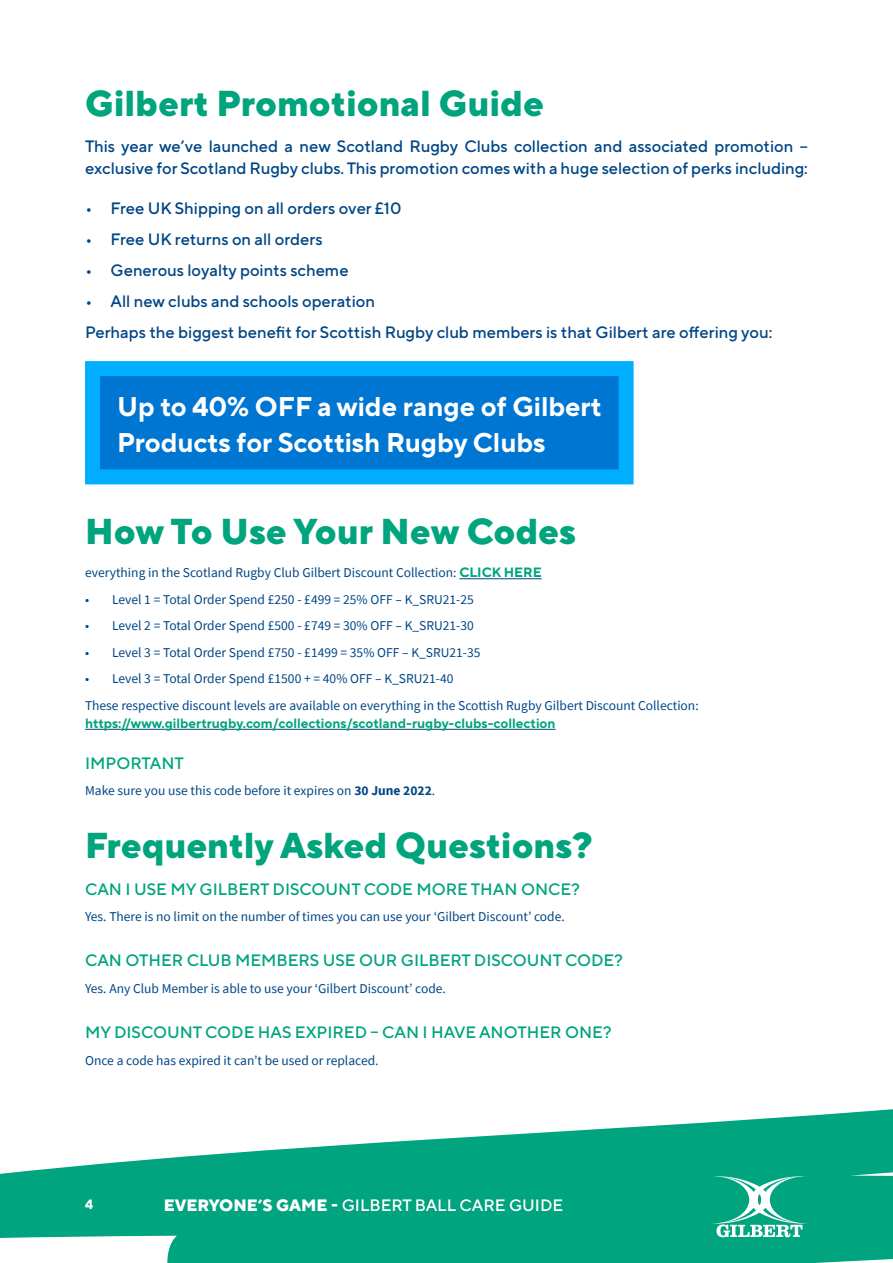
<style>
.page{position:relative;width:893px;height:1263px;background:#fff}
.page>*{position:absolute;margin:0;border:0;box-sizing:border-box;transform-origin:0 0}
.Paragraph_Style{font:800 36px "TT Norms Pro";color:#00a47d}
.Paragraph_Style-2{font:700 27px/36px "TT Norms Pro";color:#fff}
.Paragraph_Style-3{font:500 16.5px/22.5px "TT Norms Pro";color:#004685}
.Paragraph_Style-4{font:500 16.5px "TT Norms Pro";color:#00a47d}
.t1{font:500 16.5px "TT Norms Pro";color:#fff}
.Paragraph_Style-5{font:13.5px/18px "Source Sans Pro";color:#004685}
.t2{font:700 13.5px "TT Norms Pro";color:#fff}
.s1{font-family:"TT Norms Pro";font-weight:700;color:#00a47d}
.s2{font-weight:700}
.s3{font-weight:800}
</style>
<div class="page">
<div style="left:93px;top:369px;width:533px;height:108px;background:#0076d3"></div>
<div style="left:85px;top:361px;width:549px;height:123px;border:15px solid #00aeff"></div>
<hr style="left:459px;top:578px;width:83px;height:1px;background:#004685">
<hr style="left:85px;top:729px;width:471px;height:1px;background:#004685">
<svg style="left:0;top:1109px;width:893px;height:154px;fill:#00a47e"></svg>
<svg style="left:711px;top:1176px;width:97px;height:61px"></svg>
<p class="Paragraph_Style" style="left:85px;top:76px;width:460px">Gilbert Promotional Guide</p>
<p class="Paragraph_Style-3" style="left:85px;top:133px;width:724px">This year we’ve launched a new Scotland Rugby Clubs collection and associated promotion – exclusive for Scotland Rugby clubs. This promotion comes with a huge selection of perks including:</p>
<p class="Paragraph_Style-3" style="left:85px;top:195px;width:318px">• Free UK Shipping on all orders over £10</p>
<p class="Paragraph_Style-3" style="left:85px;top:226px;width:239px">• Free UK returns on all orders</p>
<p class="Paragraph_Style-3" style="left:85px;top:257px;width:265px">• Generous loyalty points scheme</p>
<p class="Paragraph_Style-3" style="left:85px;top:288px;width:291px">• All new clubs and schools operation</p>
<p class="Paragraph_Style-3" style="left:85px;top:319px;width:689px">Perhaps the biggest benefit for Scottish Rugby club members is that Gilbert are offering you:</p>
<p class="Paragraph_Style-2" style="left:117px;top:387px;width:486px">Up to 40% OFF a wide range of Gilbert<br>Products for Scottish Rugby Clubs</p>
<p class="Paragraph_Style" style="left:85px;top:504px;width:492px">How To Use Your New Codes</p>
<p class="Paragraph_Style-5" style="left:85px;top:564px;width:458px">everything in the Scotland Rugby Club Gilbert Discount Collection: <span class="s1">CLICK HERE</span></p>
<p class="Paragraph_Style-5" style="left:85px;top:590px;width:390px">• Level 1 = Total Order Spend £250 - £499 = 25% OFF – K_SRU21-25</p>
<p class="Paragraph_Style-5" style="left:85px;top:617px;width:390px">• Level 2 = Total Order Spend £500 - £749 = 30% OFF – K_SRU21-30</p>
<p class="Paragraph_Style-5" style="left:85px;top:643px;width:397px">• Level 3 = Total Order Spend £750 - £1499 = 35% OFF – K_SRU21-35</p>
<p class="Paragraph_Style-5" style="left:85px;top:670px;width:370px">• Level 3 = Total Order Spend £1500 + = 40% OFF – K_SRU21-40</p>
<p class="Paragraph_Style-5" style="left:85px;top:696px;width:615px">These respective discount levels are available on everything in the Scottish Rugby Gilbert Discount Collection: <span class="s1">https://www.gilbertrugby.com/collections/scotland-rugby-clubs-collection</span></p>
<p class="Paragraph_Style-4" style="left:85px;top:751px;width:100px">IMPORTANT</p>
<p class="Paragraph_Style-5" style="left:85px;top:782px;width:352px">Make sure you use this code before it expires on <span class="s2">30 June 2022</span>.</p>
<p class="Paragraph_Style" style="left:85px;top:819px;width:509px">Frequently Asked Questions?</p>
<p class="Paragraph_Style-4" style="left:85px;top:877px;width:496px">CAN I USE MY GILBERT DISCOUNT CODE MORE THAN ONCE?</p>
<p class="Paragraph_Style-5" style="left:85px;top:907px;width:481px">Yes. There is no limit on the number of times you can use your ‘Gilbert Discount’ code.</p>
<p class="Paragraph_Style-4" style="left:85px;top:948px;width:539px">CAN OTHER CLUB MEMBERS USE OUR GILBERT DISCOUNT CODE?</p>
<p class="Paragraph_Style-5" style="left:85px;top:979px;width:362px">Yes. Any Club Member is able to use your ‘Gilbert Discount’ code.</p>
<p class="Paragraph_Style-4" style="left:85px;top:1020px;width:528px">MY DISCOUNT CODE HAS EXPIRED – CAN I HAVE ANOTHER ONE?</p>
<p class="Paragraph_Style-5" style="left:85px;top:1051px;width:295px">Once a code has expired it can’t be used or replaced.</p>
<p class="t2" style="left:85px;top:1194px;width:9px">4</p>
<p class="t1" style="left:164px;top:1193px;width:401px"><span class="s3">EVERYONE’S GAME -</span> GILBERT BALL CARE GUIDE</p>
</div>
